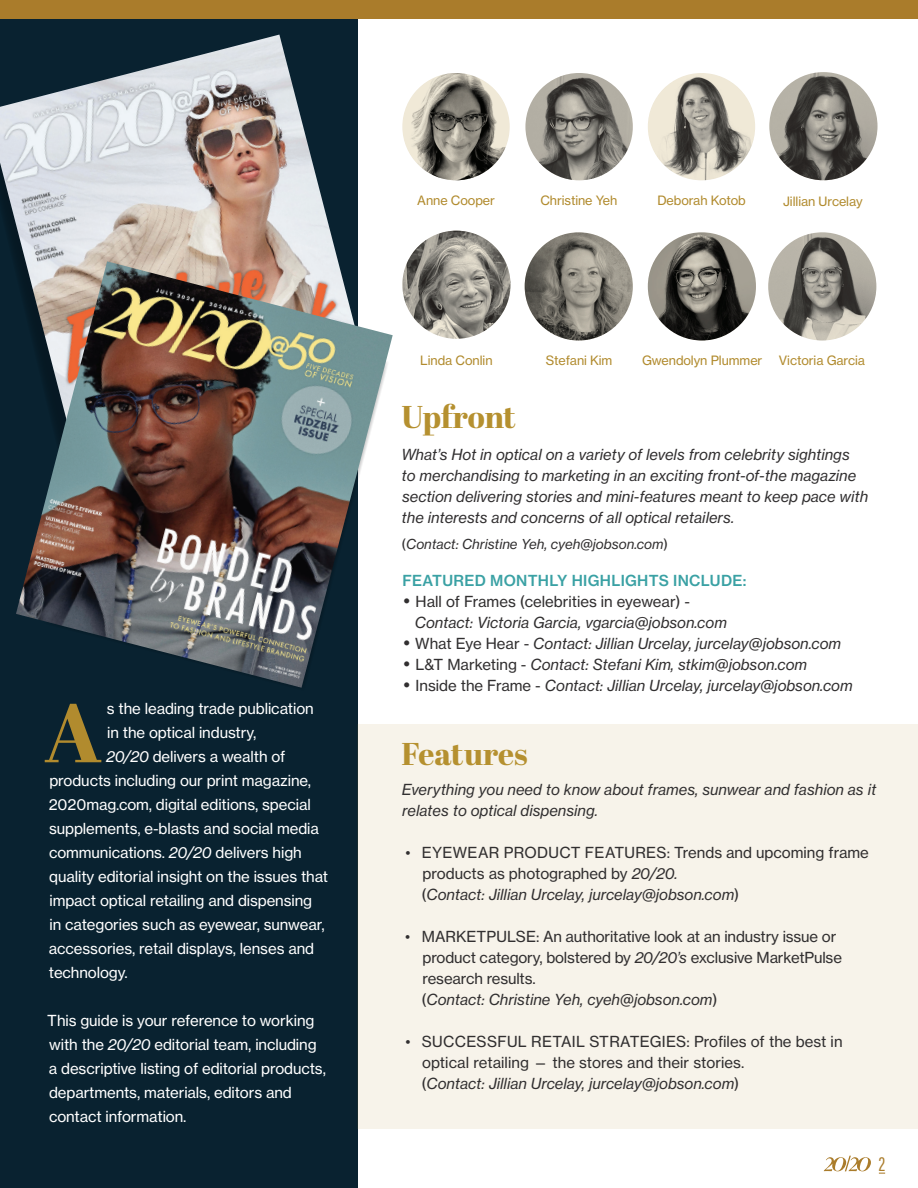
<style>
.page{position:relative;width:918px;height:1188px;background:#fff}
.page>*{position:absolute;margin:0;border:0;box-sizing:border-box;transform-origin:0 0}
.t1{font:800 83.55px "Abril Display";color:#b18b2e}
.t2{font:800 31.5px "Abril Display";color:#b5902f}
.t3{font:21px "Acumin Pro Extra Cond";color:#aa7c2b}
.t4{font:15px/21px "N Haas Grotesk TX Pro 56 It";color:#312f30}
.t5{font:15px/24px "N Haas Grotesk TX Pro 55 Rg";letter-spacing:-.005em;color:#fff}
.t6{font:15px/21px "N Haas Grotesk TX Pro 55 Rg";color:#312f30}
.t7{font:15px "N Haas Grotesk TX Pro 65 Md";letter-spacing:.02em;color:#3aa1a4}
.t8{font:13.5px "N Haas Grotesk TX Pro 56 It";color:#312f30}
.t9{font:12.75px "N Haas Grotesk TX Pro 55 Rg";letter-spacing:-.005em;color:#b18b2e}
.s1{font-family:"N Haas Grotesk TX Pro 56 It"}
.s2{font-family:"N Haas Grotesk TX Pro 55 Rg"}
.s3{font-family:"Futura PT";font-weight:500;font-size:18px}
</style>
<div class="page">
<div style="left:0;top:0;width:357px;height:1188px;background:#092230"></div>
<div style="left:0;top:0;width:918px;height:18px;background:#aa7c2b"></div>
<div style="left:357px;top:725px;width:561px;height:404px;background:#f7f3ea"></div>
<img style="left:0;top:35px;width:358px;height:226px">
<img style="left:525px;top:73px;width:108px;height:107px;border-radius:54px">
<img style="left:769px;top:72px;width:109px;height:108px;border-radius:54px">
<img style="left:648px;top:73px;width:107px;height:107px;border-radius:54px">
<img style="left:402px;top:231px;width:108px;height:108px;border-radius:53px">
<img style="left:525px;top:232px;width:108px;height:109px;border-radius:54px">
<img style="left:648px;top:232px;width:108px;height:109px;border-radius:54px">
<img style="left:768px;top:232px;width:108px;height:109px;border-radius:54px">
<img style="left:402px;top:73px;width:108px;height:107px;border-radius:54px">
<img style="left:16px;top:261px;width:377px;height:427px">
<svg style="left:824px;top:1156px;width:47px;height:15px"></svg>
<h1 class="t1" style="left:44px;top:675px;width:59px">A</h1>
<p class="t5" style="left:107px;top:697px;width:208px">s the leading trade publication</p>
<p class="t5" style="left:107px;top:721px;width:151px">in the optical industry,</p>
<p class="t5" style="left:106px;top:745px;width:181px"><span class="s1">20/20</span> delivers a wealth of</p>
<p class="t5" style="left:49px;top:769px;width:263px">products including our print magazine,</p>
<p class="t5" style="left:49px;top:793px;width:264px">2020mag.com, digital editions, special</p>
<p class="t5" style="left:49px;top:817px;width:271px">supplements, e-blasts and social media</p>
<p class="t5" style="left:49px;top:841px;width:254px">communications. <span class="s1">20/20</span> delivers high</p>
<p class="t5" style="left:49px;top:865px;width:281px">quality editorial insight on the issues that</p>
<p class="t5" style="left:49px;top:889px;width:264px">impact optical retailing and dispensing</p>
<p class="t5" style="left:49px;top:913px;width:277px">in categories such as eyewear, sunwear,</p>
<p class="t5" style="left:49px;top:937px;width:267px">accessories, retail displays, lenses and</p>
<p class="t5" style="left:49px;top:961px;width:80px">technology.</p>
<p class="t5" style="left:47px;top:1009px;width:280px">This guide is your reference to working with the <span class="s1">20/20</span> editorial team, including a descriptive listing of editorial products, departments, materials, editors and contact information.</p>
<p class="t9" style="left:417px;top:193px;width:79px">Anne Cooper</p>
<p class="t9" style="left:540px;top:193px;width:79px">Christine Yeh</p>
<p class="t9" style="left:657px;top:193px;width:90px">Deborah Kotob</p>
<p class="t9" style="left:783px;top:194px;width:81px">Jillian Urcelay</p>
<p class="t9" style="left:420px;top:352px;width:74px">Linda Conlin</p>
<p class="t9" style="left:546px;top:352px;width:68px">Stefani Kim</p>
<p class="t9" style="left:642px;top:352px;width:122px">Gwendolyn Plummer</p>
<p class="t9" style="left:779px;top:352px;width:88px">Victoria Garcia</p>
<h2 class="t2" style="left:401px;top:395px;width:116px">Upfront</h2>
<p class="t4" style="left:401px;top:444px;width:468px">What’s Hot in optical on a variety of levels from celebrity sightings<br>to merchandising to marketing in an exciting front-of-the magazine section delivering stories and mini-features meant to keep pace with the interests and concerns of all optical retailers.</p>
<p class="t8" style="left:402px;top:536px;width:268px"><span class="s2">(</span>Contact: Christine Yeh, cyeh@jobson.com<span class="s2">)</span></p>
<p class="t7" style="left:402px;top:571px;width:346px">FEATURED MONTHLY HIGHLIGHTS INCLUDE:</p>
<p class="t6" style="left:398px;top:591px;width:294px"><span class="s3">•</span>Hall of Frames (celebrities in eyewear) -</p>
<p class="t4" style="left:415px;top:612px;width:314px">Contact: Victoria Garcia, vgarcia@jobson.com</p>
<p class="t4" style="left:398px;top:633px;width:445px"><span class="s3">•</span><span class="s2">What Eye Hear -</span> Contact: Jillian Urcelay, jurcelay@jobson.com</p>
<p class="t4" style="left:398px;top:654px;width:411px"><span class="s3">•</span><span class="s2">L&amp;T Marketing -</span> Contact: Stefani Kim, stkim@jobson.com</p>
<p class="t4" style="left:398px;top:675px;width:456px"><span class="s3">•</span><span class="s2">Inside the Frame -</span> Contact: Jillian Urcelay, jurcelay@jobson.com</p>
<h2 class="t2" style="left:401px;top:732px;width:127px">Features</h2>
<p class="t4" style="left:402px;top:779px;width:476px">Everything you need to know about frames, sunwear and fashion as it relates to optical dispensing.</p>
<p class="t6" style="left:423px;top:842px;width:448px;text-indent:-17px">• EYEWEAR PRODUCT FEATURES: Trends and upcoming frame products as photographed by <span class="s1">20/20.</span></p>
<p class="t4" style="left:421px;top:884px;width:319px"><span class="s2">(</span>Contact: Jillian Urcelay, jurcelay@jobson.com<span class="s2">)</span></p>
<p class="t6" style="left:423px;top:926px;width:421px;text-indent:-17px">• MARKETPULSE: An authoritative look at an industry issue or product category, bolstered by <span class="s1">20/20’s</span> exclusive MarketPulse research results.</p>
<p class="t4" style="left:421px;top:989px;width:298px"><span class="s2">(</span>Contact: Christine Yeh, cyeh@jobson.com<span class="s2">)</span></p>
<p class="t6" style="left:422px;top:1031px;width:422px;text-indent:-17px">• SUCCESSFUL RETAIL STRATEGIES: Profiles of the best in optical retailing — the stores and their stories.</p>
<p class="t4" style="left:421px;top:1073px;width:319px"><span class="s2">(</span>Contact: Jillian Urcelay, jurcelay@jobson.com<span class="s2">)</span></p>
<h3 class="t3" style="left:879px;top:1151px;width:8px">2</h3>
</div>
